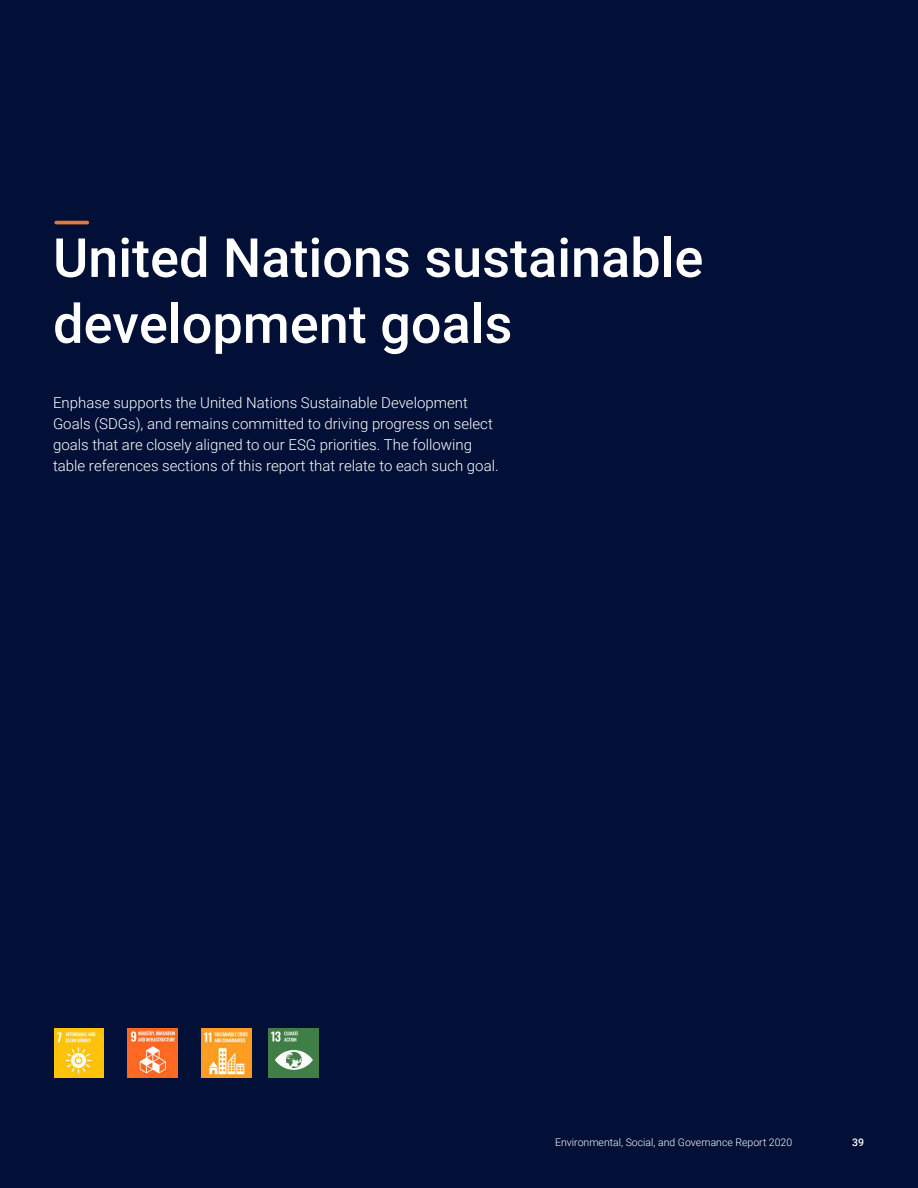
<style>
.page{position:relative;width:918px;height:1188px;background:#021037}
.page>*{position:absolute;margin:0;border:0;box-sizing:border-box;transform-origin:0 0}
.t1{font:500 54px/66px "Roboto";color:#fff}
.t2{font:300 15px/21px "Roboto";color:#fff}
.t3{font:300 10.5px "Roboto";color:#fff}
.t4{font:500 10.5px "Roboto";color:#fff}
</style>
<div class="page">
<hr style="left:54px;top:221px;width:35px;height:3px;background:#e57939;border-radius:2px">
<img style="left:54px;top:1028px;width:49px;height:50px">
<img style="left:128px;top:1028px;width:49px;height:50px">
<img style="left:202px;top:1028px;width:49px;height:50px">
<img style="left:269px;top:1028px;width:49px;height:50px">
<h1 class="t1" style="left:53px;top:223px;width:652px">United Nations sustainable development goals</h1>
<p class="t2" style="left:53px;top:392px;width:447px">Enphase supports the United Nations Sustainable Development Goals (SDGs), and remains committed to driving progress on select goals that are closely aligned to our ESG priorities. The following table references sections of this report that relate to each such goal.</p>
<p class="t3" style="left:555px;top:1135px;width:239px">Environmental, Social, and Governance Report 2020</p>
<p class="t4" style="left:852px;top:1135px;width:13px">39</p>
</div>
